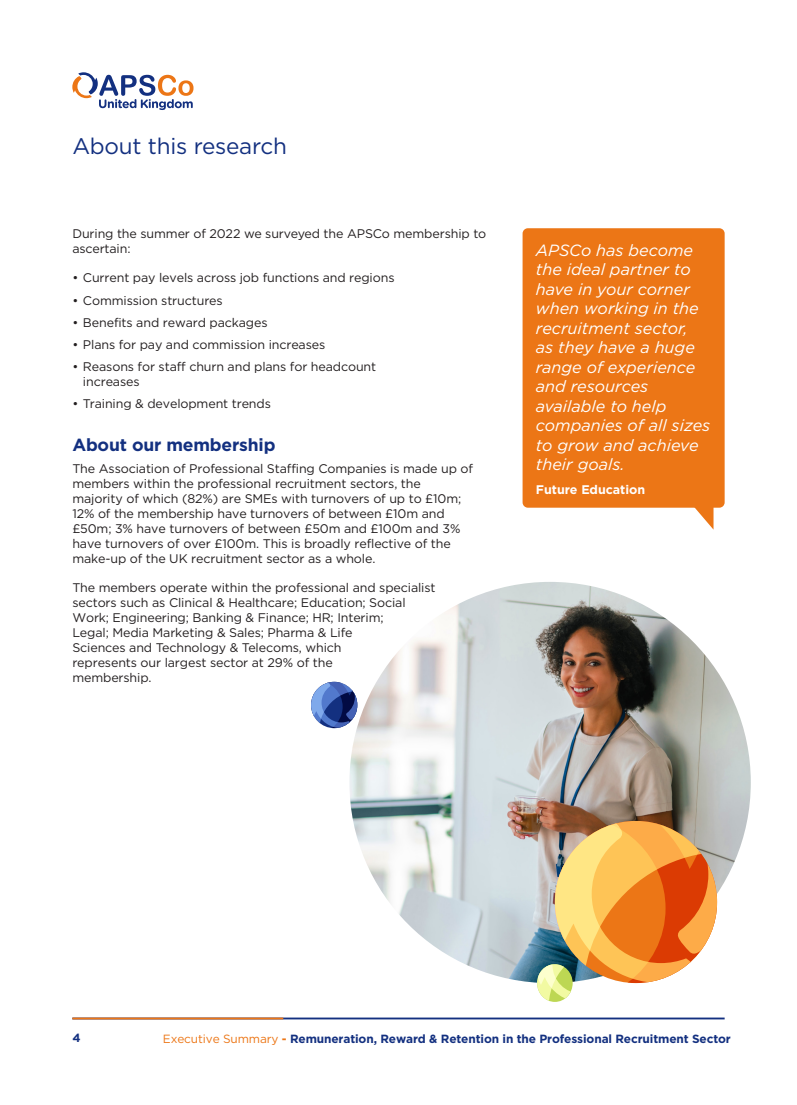
<style>
.page{position:relative;width:797px;height:1105px;background:#fff}
.page>*{position:absolute;margin:0;border:0;box-sizing:border-box;transform-origin:0 0}
.t1{font:22.5px "Gotham";letter-spacing:-.01em;color:#133080}
.t2{font:700 17.5px "Gotham";letter-spacing:-.01em;color:#133080}
.t3{font:italic 16.25px/19.5px "Gotham";color:#fff}
.t4{font:12.5px/15px "Gotham";letter-spacing:-.01em;color:#231f20}
.t5{font:700 12.5px "Gotham";color:#fff}
.t6{font:700 11.88px "Gotham";letter-spacing:-.01em;color:#133080}
.s1{font-weight:400;color:#ec7616}
.s2{color:#ec7616}
</style>
<div class="page">
<hr style="left:72px;top:1017px;width:652px;height:2px;background:#133080">
<hr style="left:72px;top:1017px;width:211px;height:2px;background:#ec7616">
<svg style="left:72px;top:72px;width:121px;height:38px"></svg>
<img style="left:349px;top:582px;width:401px;height:401px;border-radius:201px">
<svg style="left:311px;top:682px;width:46px;height:46px"></svg>
<svg style="left:537px;top:821px;width:180px;height:181px;background:#dfa96b"></svg>
<div style="left:522px;top:228px;width:202px;height:280px;background:#ec7616;border-radius:5px"></div>
<svg style="left:693px;top:507px;width:20px;height:22px"></svg>
<h1 class="t1" style="left:72px;top:131px;width:216px">About this research</h1>
<p class="t4" style="left:72px;top:226px;width:415px">During the summer of 2022 we surveyed the APSCo membership to ascertain:</p>
<p class="t4" style="left:72px;top:270px;width:324px">• Current pay levels across job functions and regions</p>
<p class="t4" style="left:72px;top:292px;width:152px">• Commission structures</p>
<p class="t4" style="left:72px;top:314px;width:197px">• Benefits and reward packages</p>
<p class="t4" style="left:72px;top:336px;width:254px">• Plans for pay and commission increases</p>
<p class="t4" style="left:83px;top:359px;width:295px;text-indent:-11px">• Reasons for staff churn and plans for headcount increases</p>
<p class="t4" style="left:72px;top:396px;width:200px">• Training &amp; development trends</p>
<h2 class="t2" style="left:72px;top:433px;width:205px">About our membership</h2>
<p class="t4" style="left:72px;top:460px;width:402px">The Association of Professional Staffing Companies is made up of members within the professional recruitment sectors, the majority of which (82%) are SMEs with turnovers of up to £10m; 12% of the membership have turnovers of between £10m and £50m; 3% have turnovers of between £50m and £100m and 3% have turnovers of over £100m. This is broadly reflective of the make-up of the UK recruitment sector as a whole.</p>
<p class="t4" style="left:72px;top:580px;width:365px">The members operate within the professional and specialist sectors such as Clinical &amp; Healthcare; Education; Social Work; Engineering; Banking &amp; Finance; HR; Interim;<br>Legal; Media Marketing &amp; Sales; Pharma &amp; Life<br>Sciences and Technology &amp; Telecoms, which<br>represents our largest sector at 29% of the<br>membership.</p>
<h3 class="t3" style="left:536px;top:240px;width:176px">APSCo has become the ideal partner to have in your corner when working in the recruitment sector,<br>as they have a huge range of experience and resources available to help companies of all sizes to grow and achieve their goals.</h3>
<p class="t5" style="left:536px;top:481px;width:111px">Future Education</p>
<p class="t6" style="left:72px;top:1030px;width:10px">4</p>
<p class="t6" style="left:163px;top:1030px;width:569px"><span class="s1">Executive Summary</span> <span class="s2">-</span> Remuneration, Reward &amp; Retention in the Professional Recruitment Sector</p>
</div>
